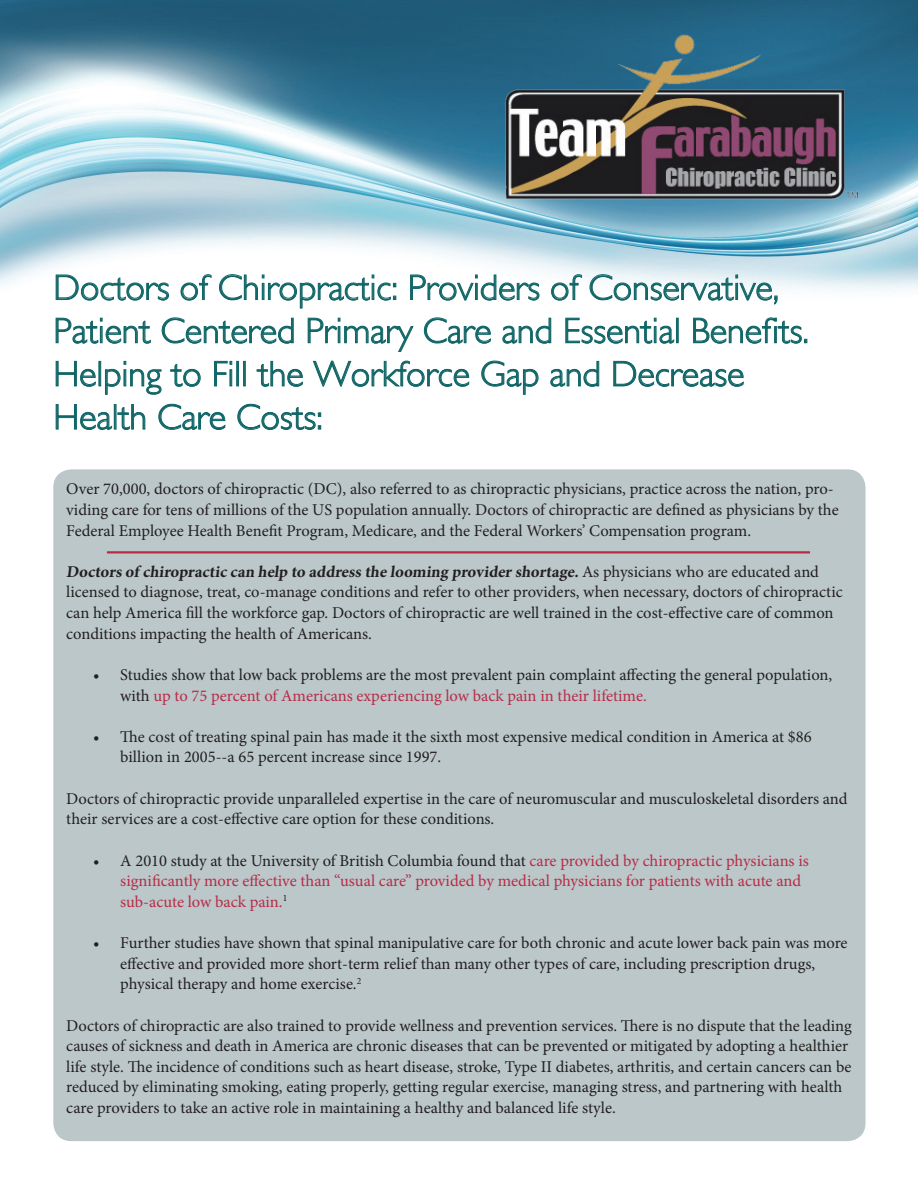
<style>
.page{position:relative;width:918px;height:1188px;background:#fff}
.page>*{position:absolute;margin:0;border:0;box-sizing:border-box;transform-origin:0 0}
.t1{font:300 36px/43.2px "Gill Sans";color:#106566}
.t2{font:16.5px/20.7px "Minion Pro";color:#231f20}
.t3{font:16.5px/20.7px "Minion Pro";color:#b82b47}
.s1{font-weight:700}
.s2{color:#b82b47}
.s3{color:#231f20}
</style>
<div class="page">
<img style="left:0;top:0;width:918px;height:300px">
<div style="left:53px;top:469px;width:813px;height:672px;background:#bbc7c9;border-radius:18px"></div>
<svg style="left:55px;top:274px;width:114px;height:27px"></svg>
<svg style="left:180px;top:274px;width:32px;height:27px"></svg>
<svg style="left:219px;top:274px;width:177px;height:35px"></svg>
<svg style="left:410px;top:274px;width:130px;height:27px"></svg>
<svg style="left:551px;top:274px;width:31px;height:27px"></svg>
<svg style="left:589px;top:274px;width:189px;height:31px"></svg>
<svg style="left:55px;top:317px;width:96px;height:27px"></svg>
<svg style="left:161px;top:317px;width:133px;height:27px"></svg>
<svg style="left:307px;top:317px;width:107px;height:35px"></svg>
<svg style="left:424px;top:317px;width:67px;height:27px"></svg>
<svg style="left:502px;top:317px;width:50px;height:27px"></svg>
<svg style="left:565px;top:317px;width:114px;height:27px"></svg>
<svg style="left:693px;top:317px;width:114px;height:27px"></svg>
<svg style="left:55px;top:361px;width:107px;height:34px"></svg>
<svg style="left:170px;top:364px;width:31px;height:23px"></svg>
<svg style="left:214px;top:361px;width:32px;height:26px"></svg>
<svg style="left:256px;top:361px;width:47px;height:26px"></svg>
<svg style="left:313px;top:360px;width:156px;height:27px"></svg>
<svg style="left:481px;top:360px;width:58px;height:35px"></svg>
<svg style="left:550px;top:361px;width:50px;height:26px"></svg>
<svg style="left:613px;top:361px;width:131px;height:26px"></svg>
<svg style="left:55px;top:404px;width:91px;height:26px"></svg>
<svg style="left:158px;top:404px;width:68px;height:26px"></svg>
<svg style="left:237px;top:404px;width:84px;height:26px"></svg>
<hr style="left:107px;top:551px;width:703px;height:3px;background:#b82b47">
<img style="left:497px;top:31px;width:367px;height:175px">
<h1 class="t1" style="left:53px;top:266px;width:757px">Doctors of Chiropractic: Providers of Conservative, Patient Centered Primary Care and Essential Benefits.<br>Helping to Fill the Workforce Gap and Decrease Health Care Costs:</h1>
<p class="t2" style="left:66px;top:479px;width:774px">Over 70,000, doctors of chiropractic (DC), also referred to as chiropractic physicians, practice across the nation, pro&shy;viding care for tens of millions of the US population annually. Doctors of chiropractic are defined as physicians by the<br>Federal Employee Health Benefit Program, Medicare, and the Federal Workers’ Compensation program.</p>
<p class="t2" style="left:66px;top:561px;width:778px"><span class="s1">Doctors of chiropractic can help to address the looming provider shortage.</span>As p hy s i c i a n s wh o a r e e d u c at e d a n d licensed to diagnose, treat, co-manage conditions and refer to other providers, when necessary, doctors of chiropractic can help America fill the workforce gap. Doctors of chiropractic are well trained in the cost-effective care of common conditions impacting the health of Americans.</p>
<p class="t2" style="left:120px;top:664px;width:714px;text-indent:-27px">• Studies show that low back problems are the most prevalent pain complaint affecting the general population, with <span class="s2">up to 75 percent of Americans experiencing low back pain in their lifetime.</span></p>
<p class="t2" style="left:120px;top:726px;width:693px;text-indent:-27px">• The cost of treating spinal pain has made it the sixth most expensive medical condition in America at $86 billion in 2005--a 65 percent increase since 1997.</p>
<p class="t2" style="left:66px;top:788px;width:783px">Doctors of chiropractic provide unparalleled expertise in the care of neuromuscular and musculoskeletal disorders and their services are a cost-effective care option for these conditions.</p>
<p class="t3" style="left:120px;top:850px;width:690px;text-indent:-27px"><span class="s3">• A 2010 study at the University of British Columbia found that</span> care provided by chiropractic physicians is significantly more effective than “usual care” provided by medical physicians for patients with acute and sub-acute low back pain.<sup>1</sup></p>
<p class="t2" style="left:120px;top:933px;width:729px;text-indent:-27px">• Further studies have shown that spinal manipulative care for both chronic and acute lower back pain was more effective and provided more short-term relief than many other types of care, including prescription drugs, physical therapy and home exercise.<sup>2</sup></p>
<p class="t2" style="left:66px;top:1015px;width:787px">Doctors of chiropractic are also trained to provide wellness and prevention services. There is no dispute that the leading causes of sickness and death in America are chronic diseases that can be prevented or mitigated by adopting a healthier life style. The incidence of conditions such as heart disease, stroke, Type II diabetes, arthritis, and certain cancers can be reduced by eliminating smoking, eating properly, getting regular exercise, managing stress, and partnering with health care providers to take an active role in maintaining a healthy and balanced life style.</p>
</div>
